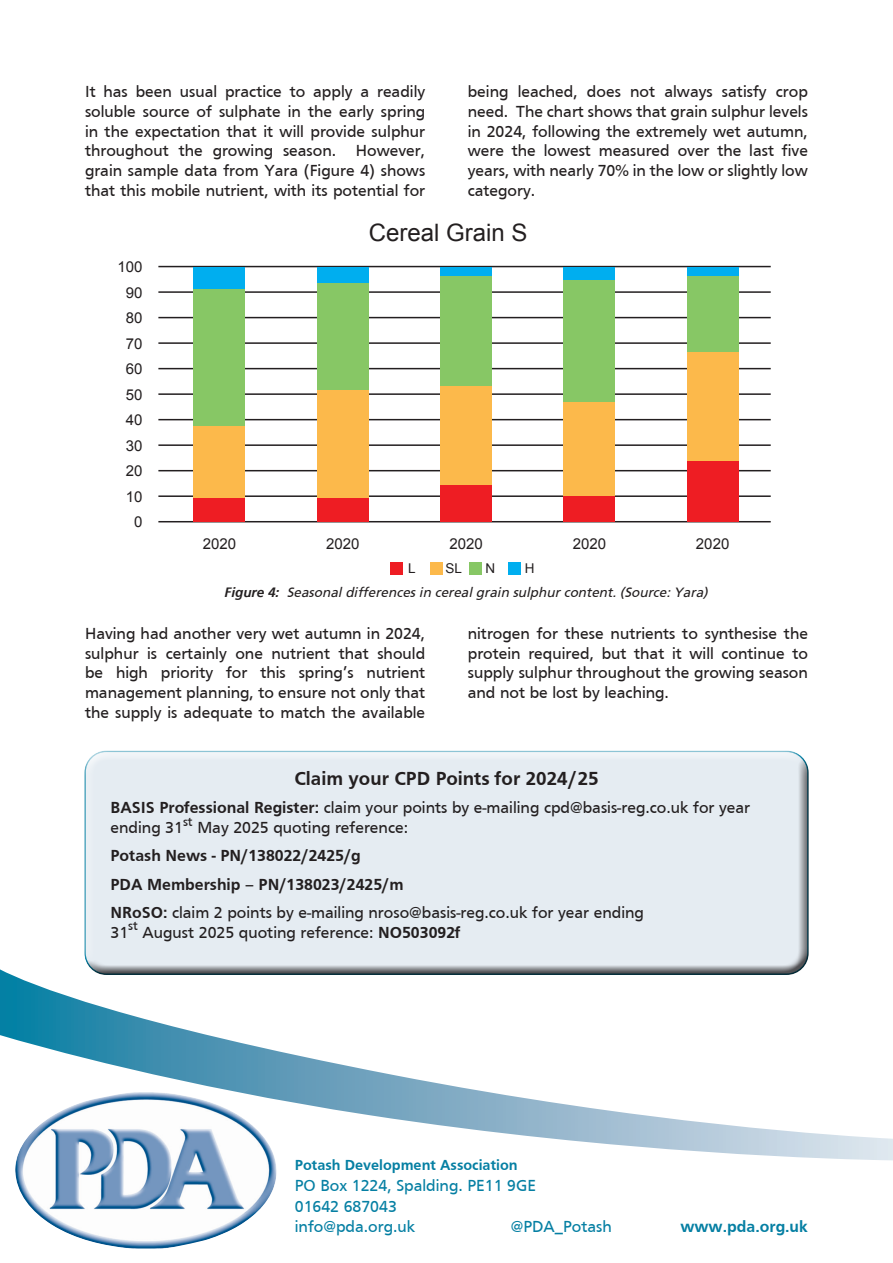
<style>
.page{position:relative;width:893px;height:1263px;background:#fff}
.page>*{position:absolute;margin:0;border:0;box-sizing:border-box;transform-origin:0 0}
.t1{font:24px "Arial";color:#231f20}
.t2{font:700 19.5px "Frutiger";color:#231f20}
.t3{font:16.5px/19.8px "Frutiger";color:#231f20;text-align:justify}
.t4{font:700 16.5px/28.3px "Frutiger";color:#231f20}
.t5{font:16.5px/20.4px "Frutiger";color:#057fa3}
.t6{font:700 16.5px "Frutiger";color:#057fa3}
.t7{font:15px "Arial";color:#231f20}
.t8{font:700 15px "Frutiger";color:#057fa3}
.t9{font:italic 13.5px "Frutiger FC";color:#231f20}
.t10{font:13.5px "Arial";color:#231f20}
.t11{font:13.05px "Frutiger";color:#231f20}
.s1{font-family:"Frutiger";font-weight:700}
.s2{font-weight:700}
.s3{font-weight:400}
</style>
<div class="page">
<div style="left:83px;top:745px;width:727px;height:216px;background:#fff;opacity:.75"></div>
<div style="left:83px;top:756px;width:727px;height:220px;background:#e5ecf2"></div>
<img style="left:15px;top:1160px;width:262px;height:89px">
<svg style="left:0;top:969px;width:893px;height:191px"></svg>
<hr style="left:158px;top:521px;width:613px;height:1px;background:#231f20">
<hr style="left:158px;top:495px;width:613px;height:2px;background:#231f20">
<hr style="left:158px;top:470px;width:613px;height:1px;background:#231f20">
<hr style="left:158px;top:444px;width:613px;height:2px;background:#231f20">
<hr style="left:158px;top:419px;width:613px;height:1px;background:#231f20">
<hr style="left:158px;top:393px;width:613px;height:2px;background:#231f20">
<hr style="left:158px;top:368px;width:613px;height:1px;background:#231f20">
<hr style="left:158px;top:342px;width:613px;height:2px;background:#231f20">
<hr style="left:158px;top:317px;width:613px;height:1px;background:#231f20">
<hr style="left:158px;top:291px;width:613px;height:2px;background:#231f20">
<hr style="left:158px;top:266px;width:613px;height:1px;background:#231f20">
<div style="left:194px;top:267px;width:51px;height:41px;background:#00aeef"></div>
<div style="left:509px;top:562px;width:12px;height:12px;background:#00aeef"></div>
<div style="left:317px;top:267px;width:51px;height:24px;background:#00aeef"></div>
<div style="left:441px;top:267px;width:51px;height:15px;background:#00aeef"></div>
<div style="left:564px;top:267px;width:51px;height:20px;background:#00aeef"></div>
<div style="left:687px;top:267px;width:51px;height:15px;background:#00aeef"></div>
<div style="left:194px;top:290px;width:51px;height:149px;background:#87c765"></div>
<div style="left:469px;top:562px;width:13px;height:12px;background:#87c765"></div>
<div style="left:194px;top:426px;width:51px;height:77px;background:#fcb94b"></div>
<div style="left:430px;top:562px;width:12px;height:12px;background:#fcb94b"></div>
<div style="left:194px;top:498px;width:51px;height:24px;background:#ee1d23"></div>
<div style="left:390px;top:562px;width:13px;height:12px;background:#ee1d23"></div>
<div style="left:317px;top:284px;width:51px;height:119px;background:#87c765"></div>
<div style="left:317px;top:390px;width:51px;height:113px;background:#fcb94b"></div>
<div style="left:317px;top:498px;width:51px;height:24px;background:#ee1d23"></div>
<div style="left:441px;top:276px;width:51px;height:118px;background:#87c765"></div>
<div style="left:441px;top:386px;width:51px;height:106px;background:#fcb94b"></div>
<div style="left:441px;top:486px;width:51px;height:36px;background:#ee1d23"></div>
<div style="left:564px;top:280px;width:51px;height:131px;background:#87c765"></div>
<div style="left:564px;top:402px;width:51px;height:98px;background:#fcb94b"></div>
<div style="left:564px;top:496px;width:51px;height:26px;background:#ee1d23"></div>
<div style="left:687px;top:276px;width:51px;height:83px;background:#87c765"></div>
<div style="left:687px;top:352px;width:51px;height:118px;background:#fcb94b"></div>
<div style="left:687px;top:461px;width:51px;height:61px;background:#ee1d23"></div>
<p class="t3" style="left:85px;top:81px;width:342px">It has been usual practice to apply a readily soluble source of sulphate in the early spring in the expectation that it will provide sulphur throughout the growing season. However, grain sample data from Yara (Figure 4) shows that this mobile nutrient, with its potential for</p>
<p class="t3" style="left:468px;top:81px;width:342px">being leached, does not always satisfy crop need. The chart shows that grain sulphur levels in 2024, following the extremely wet autumn, were the lowest measured over the last five years, with nearly 70% in the low or slightly low category.</p>
<p class="t7" style="left:118px;top:257px;width:27px">100</p>
<p class="t7" style="left:126px;top:282px;width:18px">90</p>
<p class="t7" style="left:126px;top:308px;width:18px">80</p>
<p class="t7" style="left:126px;top:333px;width:18px">70</p>
<p class="t7" style="left:126px;top:359px;width:18px">60</p>
<p class="t7" style="left:126px;top:384px;width:18px">50</p>
<p class="t7" style="left:126px;top:410px;width:18px">40</p>
<p class="t7" style="left:126px;top:435px;width:18px">30</p>
<p class="t7" style="left:126px;top:461px;width:18px">20</p>
<p class="t7" style="left:126px;top:487px;width:18px">10</p>
<p class="t7" style="left:134px;top:512px;width:10px">0</p>
<h1 class="t1" style="left:369px;top:217px;width:160px">Cereal Grain S</h1>
<p class="t7" style="left:203px;top:534px;width:35px">2020</p>
<p class="t7" style="left:326px;top:534px;width:35px">2020</p>
<p class="t7" style="left:449px;top:534px;width:35px">2020</p>
<p class="t7" style="left:573px;top:534px;width:35px">2020</p>
<p class="t7" style="left:696px;top:534px;width:35px">2020</p>
<p class="t10" style="left:408px;top:559px;width:9px">L</p>
<p class="t10" style="left:446px;top:559px;width:18px">SL</p>
<p class="t10" style="left:485px;top:559px;width:11px">N</p>
<p class="t10" style="left:525px;top:559px;width:11px">H</p>
<p class="t9" style="left:225px;top:584px;width:485px"><span class="s1">Figure 4:</span> Seasonal differences in cereal grain sulphur content. (Source: Yara)</p>
<p class="t3" style="left:85px;top:623px;width:342px">Having had another very wet autumn in 2024, sulphur is certainly one nutrient that should be high priority for this spring’s nutrient management planning, to ensure not only that the supply is adequate to match the available</p>
<p class="t3" style="left:468px;top:623px;width:342px">nitrogen for these nutrients to synthesise the protein required, but that it will continue to supply sulphur throughout the growing season and not be lost by leaching.</p>
<p class="t2" style="left:294px;top:767px;width:306px">Claim your CPD Points for 2024/25</p>
<p class="t3" style="left:111px;top:798px;width:641px"><span class="s2">BASIS Professional Register:</span> claim your points by e-mailing cpd@basis-reg.co.uk for year ending 31</p>
<p class="t11" style="left:183px;top:814px;width:11px">st</p>
<p class="t3" style="left:197px;top:817px;width:212px">May 2025 quoting reference:</p>
<p class="t4" style="left:111px;top:841px;width:535px">Potash News - PN/138022/2425/g<br>PDA Membership – PN/138023/2425/m<br>NRoSO: <span class="s3">claim 2 points by e-mailing nroso@basis-reg.co.uk for year ending</span></p>
<p class="t3" style="left:111px;top:922px;width:19px">31</p>
<p class="t11" style="left:128px;top:918px;width:11px">st</p>
<p class="t3" style="left:143px;top:922px;width:319px">August 2025 quoting reference: <span class="s2">NO503092f</span></p>
<p class="t8" style="left:295px;top:1156px;width:224px">Potash Development Association</p>
<p class="t5" style="left:295px;top:1175px;width:243px">PO Box 1224, Spalding. PE11 9GE<br>01642 687043<br>info@pda.org.uk</p>
<p class="t5" style="left:511px;top:1216px;width:102px">@PDA_Potash</p>
<p class="t6" style="left:680px;top:1216px;width:129px">www.pda.org.uk</p>
</div>
